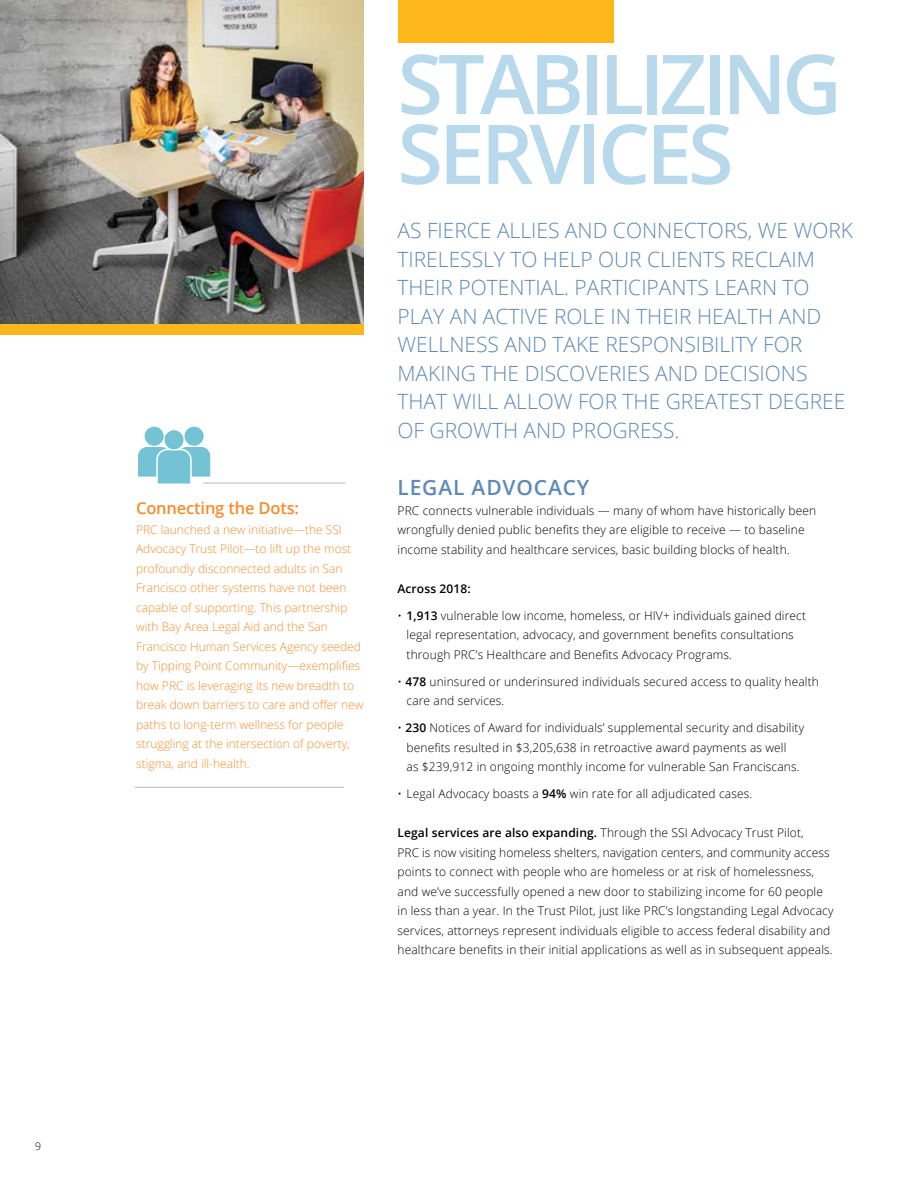
<style>
.page{position:relative;width:918px;height:1188px;background:#fff}
.page>*{position:absolute;margin:0;border:0;box-sizing:border-box;transform-origin:0 0}
.t1{font:600 82.65px/69.9px "Open Sans";letter-spacing:-.06em;color:#b8d9eb}
.t2{font:300 21px/28.5px "Open Sans";color:#5e8ab5}
.t3{font:600 21px "Open Sans";letter-spacing:.04em;color:#5e8ab5}
.t4{font:600 16.5px "Open Sans";letter-spacing:-.01em;color:#f78d2a}
.t5{font:300 12px/19.5px "Open Sans";letter-spacing:.01em;color:#000}
.t6{font:300 12px/19.5px "Open Sans";color:#f78d2a}
.t7{font:600 12px "Open Sans";letter-spacing:.01em;color:#000}
.t8{font:300 10.5px "Open Sans";color:#000}
.s1{font-weight:600}
</style>
<div class="page">
<img style="left:0;top:0;width:364px;height:324px">
<div style="left:0;top:324px;width:364px;height:11px;background:#fdb71a"></div>
<div style="left:398px;top:0;width:216px;height:43px;background:#fdb71a"></div>
<hr style="left:203px;top:483px;width:143px;height:1px;background:#bbbaba">
<hr style="left:135px;top:787px;width:209px;height:1px;background:#bbbaba">
<svg style="left:138px;top:446px;width:75px;height:38px"></svg>
<div style="left:164px;top:430px;width:20px;height:20px;background:#74c3d4;border-radius:50%"></div>
<div style="left:164px;top:429px;width:20px;height:21px;border:1px solid #fff;border-radius:50%"></div>
<div style="left:144px;top:426px;width:20px;height:20px;background:#74c3d4;border-radius:50%"></div>
<div style="left:144px;top:426px;width:21px;height:21px;border:1px solid #fff;border-radius:50%"></div>
<div style="left:184px;top:426px;width:20px;height:20px;background:#74c3d4;border-radius:50%"></div>
<div style="left:184px;top:426px;width:20px;height:21px;border:1px solid #fff;border-radius:50%"></div>
<p class="t8" style="left:35px;top:1139px;width:7px">9</p>
<h3 class="t4" style="left:136px;top:497px;width:165px">Connecting the Dots:</h3>
<p class="t6" style="left:136px;top:519px;width:229px">PRC launched a new initiative—the SSI Advocacy Trust Pilot—to lift up the most profoundly disconnected adults in San Francisco other systems have not been capable of supporting. This partnership with Bay Area Legal Aid and the San Francisco Human Services Agency seeded by Tipping Point Community—exemplifies how PRC is leveraging its new breadth to break down barriers to care and offer new paths to long-term wellness for people struggling at the intersection of poverty, stigma, and ill-health.</p>
<h1 class="t1" style="left:398px;top:47px;width:446px">STABILIZING<br>SERVICES</h1>
<p class="t2" style="left:398px;top:216px;width:457px">AS FIERCE ALLIES AND CONNECTORS, WE WORK TIRELESSLY TO HELP OUR CLIENTS RECLAIM THEIR POTENTIAL. PARTICIPANTS LEARN TO PLAY AN ACTIVE ROLE IN THEIR HEALTH AND WELLNESS AND TAKE RESPONSIBILITY FOR MAKING THE DISCOVERIES AND DECISIONS THAT WILL ALLOW FOR THE GREATEST DEGREE OF GROWTH AND PROGRESS.</p>
<h2 class="t3" style="left:398px;top:473px;width:193px">LEGAL ADVOCACY</h2>
<p class="t5" style="left:398px;top:500px;width:420px">PRC connects vulnerable individuals — many of whom have historically been wrongfully denied public benefits they are eligible to receive — to baseline income stability and healthcare services, basic building blocks of health.</p>
<p class="t7" style="left:398px;top:580px;width:75px">Across 2018:</p>
<p class="t5" style="left:407px;top:605px;width:401px;text-indent:-9px">• <span class="s1">1,913</span> vulnerable low income, homeless, or HIV+ individuals gained direct legal representation, advocacy, and government benefits consultations through PRC’s Healthcare and Benefits Advocacy Programs.</p>
<p class="t5" style="left:407px;top:671px;width:414px;text-indent:-9px">• <span class="s1">478</span> uninsured or underinsured individuals secured access to quality health care and services.</p>
<p class="t5" style="left:407px;top:718px;width:399px;text-indent:-9px">• <span class="s1">230</span> Notices of Award for individuals’ supplemental security and disability benefits resulted in $3,205,638 in retroactive award payments as well<br>as $239,912 in ongoing monthly income for vulnerable San Franciscans.</p>
<p class="t5" style="left:398px;top:784px;width:356px">• Legal Advocacy boasts a <span class="s1">94%</span> win rate for all adjudicated cases.</p>
<p class="t5" style="left:398px;top:823px;width:438px"><span class="s1">Legal services are also expanding.</span> Through the SSI Advocacy Trust Pilot,<br>PRC is now visiting homeless shelters, navigation centers, and community access points to connect with people who are homeless or at risk of homelessness, and we’ve successfully opened a new door to stabilizing income for 60 people in less than a year. In the Trust Pilot, just like PRC’s longstanding Legal Advocacy services, attorneys represent individuals eligible to access federal disability and healthcare benefits in their initial applications as well as in subsequent appeals.</p>
</div>
